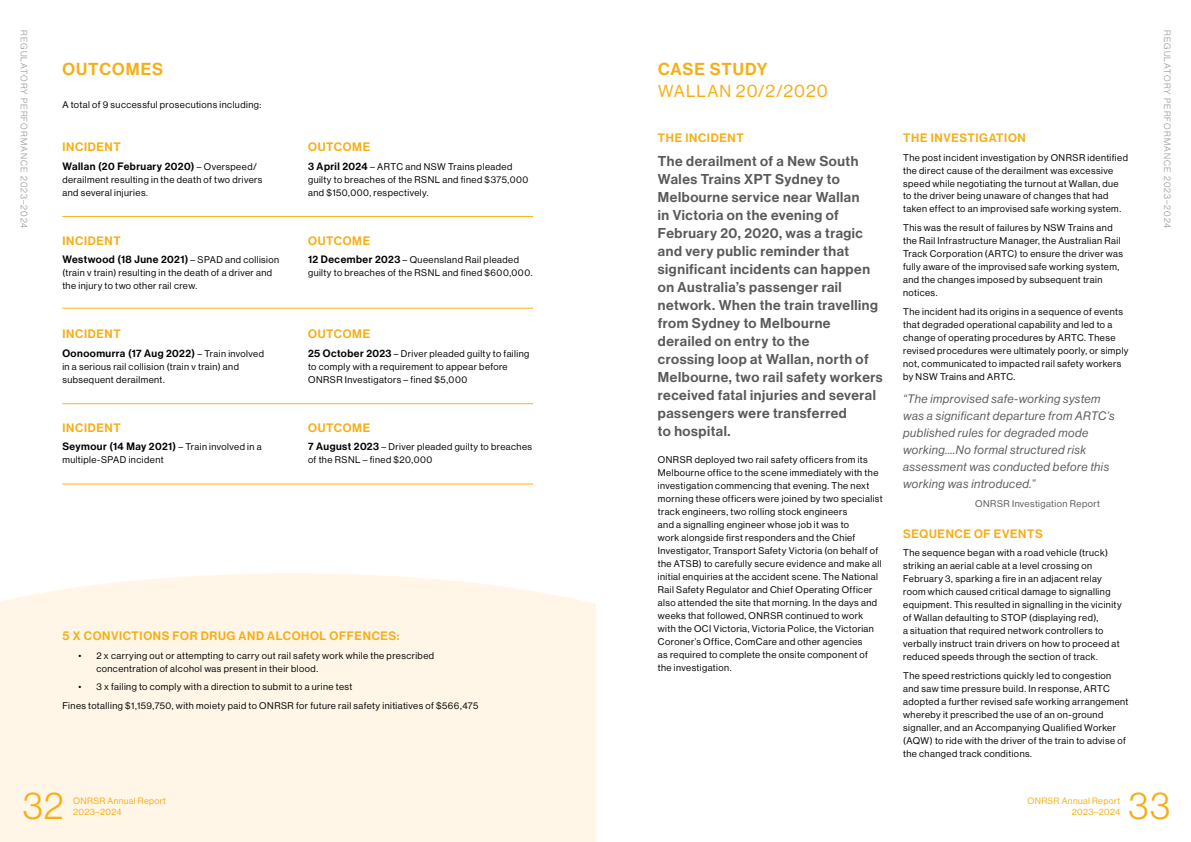
<style>
.page{position:relative;width:1191px;height:842px;background:#fff}
.page>*{position:absolute;margin:0;border:0;box-sizing:border-box;transform-origin:0 0}
.t1{font:38px "N Haas Grotesk DS Pro 45 Lt";color:#f6ae15}
.t2{font:17px "N Haas Grotesk DS Pro 65 Md";letter-spacing:.055em;color:#f6ae15}
.t3{font:17px "N Haas Grotesk DS Pro 55 Rg";letter-spacing:.06em;color:#f6ae15}
.t4{font:14px/18px "N Haas Grotesk DS Pro 65 Md";letter-spacing:.04em;color:#58595b}
.t5{font:12px/17px "N Haas Grotesk DS Pro 56 It";letter-spacing:.035em;color:#58595b}
.t6{font:12px "N Haas Grotesk DS Pro 65 Md";letter-spacing:.055em;color:#f6ae15}
.t7{font:10.5px "N Haas Grotesk DS Pro 65 Md";letter-spacing:.045em;color:#000}
.t8{font:9.5px/13px "N Haas Grotesk DS Pro 55 Rg";letter-spacing:.045em;color:#000}
.t9{font:9.5px "N Haas Grotesk DS Pro 55 Rg";letter-spacing:.05em;color:#58595b}
.t10{font:9px "N Haas Grotesk DS Pro 45 Lt";letter-spacing:.115em;color:#939598}
.t11{font:9px/11px "N Haas Grotesk DS Pro 55 Rg";letter-spacing:.04em;color:#f6ae15}
.s1{font-family:"N Haas Grotesk DS Pro 55 Rg";font-size:9.5px}
.s2{font-family:"N Haas Grotesk DS Pro 65 Md";font-size:10.5px}
</style>
<div class="page">
<div style="left:0;top:573px;width:595px;height:269px;background:#fff6e8"></div>
<hr style="left:62px;top:216px;width:471px;height:1px;background:#fcb316">
<hr style="left:62px;top:308px;width:471px;height:1px;background:#fcb316">
<hr style="left:62px;top:403px;width:471px;height:1px;background:#fcb316">
<hr style="left:62px;top:483px;width:471px;height:1px;background:#fcb316">
<p class="t10" style="left:29px;top:30px;width:200px;rotate:90deg">REGULATORY PERFORMANCE 2023–2024</p>
<p class="t10" style="left:1172px;top:30px;width:200px;rotate:90deg">REGULATORY PERFORMANCE 2023–2024</p>
<h2 class="t2" style="left:658px;top:60px;width:111px">CASE STUDY</h2>
<h2 class="t3" style="left:658px;top:82px;width:171px">WALLAN 20/2/2020</h2>
<p class="t6" style="left:658px;top:131px;width:87px">THE INCIDENT</p>
<p class="t4" style="left:658px;top:152px;width:226px">The derailment of a New South<br>Wales Trains XPT Sydney to<br>Melbourne service near Wallan<br>in Victoria on the evening of<br>February 20, 2020, was a tragic and very public reminder that significant incidents can happen on Australia’s passenger rail network. When the train travelling from Sydney to Melbourne derailed on entry to the<br>crossing loop at Wallan, north of<br>Melbourne, two rail safety workers received fatal injuries and several passengers were transferred<br>to hospital.</p>
<p class="t8" style="left:658px;top:453px;width:226px">ONRSR deployed two rail safety officers from its Melbourne office to the scene immediately with the investigation commencing that evening. The next morning these officers were joined by two specialist track engineers, two rolling stock engineers<br>and a signalling engineer whose job it was to<br>work alongside first responders and the Chief Investigator, Transport Safety Victoria (on behalf of the ATSB) to carefully secure evidence and make all initial enquiries at the accident scene. The National Rail Safety Regulator and Chief Operating Officer also attended the site that morning. In the days and weeks that followed, ONRSR continued to work with the OCI Victoria, Victoria Police, the Victorian Coroner’s Office, ComCare and other agencies<br>as required to complete the onsite component of the investigation.</p>
<h2 class="t2" style="left:62px;top:60px;width:102px">OUTCOMES</h2>
<p class="t8" style="left:62px;top:99px;width:200px">A total of 9 successful prosecutions including:</p>
<p class="t6" style="left:903px;top:131px;width:124px">THE INVESTIGATION</p>
<p class="t8" style="left:903px;top:151px;width:226px">The post incident investigation by ONRSR identified the direct cause of the derailment was excessive speed while negotiating the turnout at Wallan, due to the driver being unaware of changes that had taken effect to an improvised safe working system.</p>
<p class="t8" style="left:903px;top:221px;width:221px">This was the result of failures by NSW Trains and the Rail Infrastructure Manager, the Australian Rail Track Corporation (ARTC) to ensure the driver was fully aware of the improvised safe working system, and the changes imposed by subsequent train notices.</p>
<p class="t8" style="left:903px;top:305px;width:227px">The incident had its origins in a sequence of events that degraded operational capability and led to a change of operating procedures by ARTC. These revised procedures were ultimately poorly, or simply not, communicated to impacted rail safety workers by NSW Trains and ARTC.</p>
<p class="t5" style="left:903px;top:390px;width:213px">“The improvised safe-working system was a significant departure from ARTC’s published rules for degraded mode working….No formal structured risk assessment was conducted before this working was introduced.”</p>
<p class="t9" style="left:975px;top:499px;width:126px">ONRSR Investigation Report</p>
<p class="t6" style="left:903px;top:526px;width:141px">SEQUENCE OF EVENTS</p>
<p class="t8" style="left:903px;top:546px;width:220px">The sequence began with a road vehicle (truck) striking an aerial cable at a level crossing on February 3, sparking a fire in an adjacent relay room which caused critical damage to signalling equipment. This resulted in signalling in the vicinity of Wallan defaulting to STOP (displaying red),<br>a situation that required network controllers to verbally instruct train drivers on how to proceed at reduced speeds through the section of track.</p>
<p class="t8" style="left:903px;top:669px;width:227px">The speed restrictions quickly led to congestion and saw time pressure build. In response, ARTC adopted a further revised safe working arrangement whereby it prescribed the use of an on-ground signaller, and an Accompanying Qualified Worker (AQW) to ride with the driver of the train to advise of the changed track conditions.</p>
<p class="t6" style="left:62px;top:140px;width:60px">INCIDENT</p>
<p class="t7" style="left:62px;top:160px;width:196px">Wallan (20 February 2020) <span class="s1">– Overspeed/</span></p>
<p class="t8" style="left:62px;top:173px;width:201px">derailment resulting in the death of two drivers and several injuries.</p>
<p class="t6" style="left:62px;top:233px;width:60px">INCIDENT</p>
<p class="t7" style="left:62px;top:253px;width:218px">Westwood (18 June 2021) <span class="s1">– SPAD and collision</span></p>
<p class="t8" style="left:62px;top:266px;width:211px">(train v train) resulting in the death of a driver and the injury to two other rail crew.</p>
<p class="t6" style="left:62px;top:327px;width:60px">INCIDENT</p>
<p class="t7" style="left:62px;top:347px;width:203px">Oonoomurra (17 Aug 2022) <span class="s1">– Train involved</span></p>
<p class="t8" style="left:62px;top:360px;width:178px">in a serious rail collision (train v train) and subsequent derailment.</p>
<p class="t6" style="left:62px;top:420px;width:60px">INCIDENT</p>
<p class="t7" style="left:62px;top:441px;width:201px">Seymour (14 May 2021) <span class="s1">– Train involved in a</span></p>
<p class="t8" style="left:62px;top:453px;width:103px">multiple-SPAD incident</p>
<p class="t6" style="left:308px;top:140px;width:63px">OUTCOME</p>
<p class="t8" style="left:308px;top:160px;width:222px"><span class="s2">3 April 2024</span> – ARTC and NSW Trains pleaded guilty to breaches of the RSNL and fined $375,000 and $150,000, respectively.</p>
<p class="t6" style="left:308px;top:233px;width:63px">OUTCOME</p>
<p class="t8" style="left:308px;top:253px;width:226px"><span class="s2">12 December 2023</span> – Queensland Rail pleaded guilty to breaches of the RSNL and fined $600,000.</p>
<p class="t6" style="left:308px;top:327px;width:63px">OUTCOME</p>
<p class="t8" style="left:308px;top:347px;width:223px"><span class="s2">25 October 2023</span> – Driver pleaded guilty to failing to comply with a requirement to appear before<br>ONRSR Investigators – fined $5,000</p>
<p class="t6" style="left:308px;top:420px;width:63px">OUTCOME</p>
<p class="t8" style="left:308px;top:440px;width:225px"><span class="s2">7 August 2023</span> – Driver pleaded guilty to breaches of the RSNL – fined $20,000</p>
<p class="t6" style="left:62px;top:629px;width:338px">5 X CONVICTIONS FOR DRUG AND ALCOHOL OFFENCES:</p>
<p class="t8" style="left:96px;top:649px;width:339px;text-indent:-18px">• 2 x carrying out or attempting to carry out rail safety work while the prescribed concentration of alcohol was present in their blood.</p>
<p class="t8" style="left:62px;top:678px;width:417px;line-height:18.7px;text-indent:16px">• 3 x failing to comply with a direction to submit to a urine test<br>Fines totalling $1,159,750, with moiety paid to ONRSR for future rail safety initiatives of $566,475</p>
<h1 class="t1" style="left:23px;top:784px;width:42px">32</h1>
<h1 class="t1" style="left:1128px;top:784px;width:43px">33</h1>
<p class="t11" style="left:73px;top:795px;width:94px">ONRSR Annual Report<br>2023–2024</p>
<p class="t11" style="left:1027px;top:795px;width:94px;text-align:right">ONRSR Annual Report<br>2023–2024</p>
</div>
